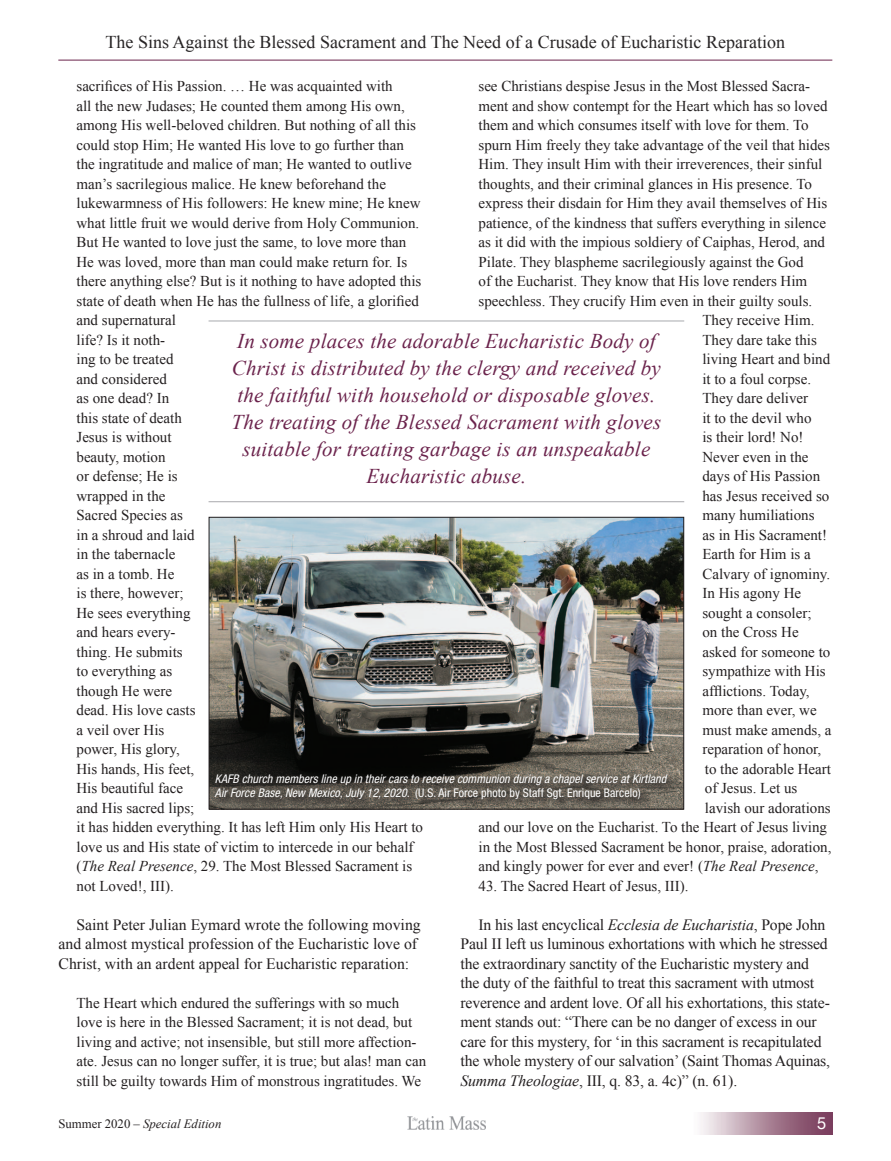
<style>
.page{position:relative;width:891px;height:1161px;background:#fff}
.page>*{position:absolute;margin:0;border:0;box-sizing:border-box;transform-origin:0 0}
.Call_Out{font:italic 21px/27px "Times New Roman";letter-spacing:.01em;color:#6b234c;text-align:center}
.headline_cont{font:18px "Times New Roman";color:#282526}
.t1{font:16.5px "Helvetica Neue";color:#fff}
.Body_text{font:15.75px/19.5px "Times New Roman";letter-spacing:-.01em;color:#231f20}
.Body_text_quote{font:15px/19.5px "Times New Roman";color:#231f20}
.t2{font:italic 12.75px "Times New Roman";color:#231f20}
.t3{font:italic condensed 12px/14.4px "Helvetica Neue";letter-spacing:.005em;color:#fff}
.s1{font-style:italic}
.s2{font-style:normal}
</style>
<div class="page">
<img style="left:700px;top:1112px;width:132px;height:22px">
<img style="left:408px;top:1117px;width:77px;height:12px">
<hr style="left:209px;top:321px;width:475px;height:1px;background:#a8a9ad">
<hr style="left:209px;top:501px;width:475px;height:1px;background:#a8a9ad">
<hr style="left:58px;top:60px;width:774px;height:1px;background:#6b234c">
<img style="left:211px;top:519px;width:471px;height:289px">
<div style="left:211px;top:770px;width:468px;height:41px;background:#231f20;opacity:.75"></div>
<p class="headline_cont" style="left:106px;top:30px;width:681px">The Sins Against the Blessed Sacrament and The Need of a Crusade of Eucharistic Reparation</p>
<p class="Body_text_quote" style="left:76px;top:76px;width:348px">sacrifices of His Passion. … He was acquainted with<br>all the new Judases; He counted them among His own, among His well-beloved children. But nothing of all this could stop Him; He wanted His love to go further than the ingratitude and malice of man; He wanted to outlive man’s sacrilegious malice. He knew beforehand the lukewarmness of His followers: He knew mine; He knew what little fruit we would derive from Holy Communion.<br>But He wanted to love just the same, to love more than<br>He was loved, more than man could make return for. Is there anything else? But is it nothing to have adopted this state of death when He has the fullness of life, a glorified and supernatural<br>life? Is it noth-<br>ing to be treated<br>and considered<br>as one dead? In<br>this state of death<br>Jesus is without<br>beauty, motion<br>or defense; He is<br>wrapped in the<br>Sacred Species as<br>in a shroud and laid<br>in the tabernacle<br>as in a tomb. He<br>is there, however;<br>He sees everything<br>and hears every-<br>thing. He submits<br>to everything as<br>though He were<br>dead. His love casts<br>a veil over His<br>power, His glory,<br>His hands, His feet,<br>His beautiful face<br>and His sacred lips;<br>it has hidden everything. It has left Him only His Heart to love us and His state of victim to intercede in our behalf (<span class="s1">The Real Presence</span>, 29. The Most Blessed Sacrament is not Loved!, III).</p>
<p class="Body_text" style="left:58px;top:915px;width:364px;text-indent:18px">Saint Peter Julian Eymard wrote the following moving and almost mystical profession of the Eucharistic love of<br>Christ, with an ardent appeal for Eucharistic reparation:</p>
<p class="Body_text_quote" style="left:76px;top:993px;width:351px">The Heart which endured the sufferings with so much love is here in the Blessed Sacrament; it is not dead, but living and active; not insensible, but still more affection&shy;ate. Jesus can no longer suffer, it is true; but alas! man can still be guilty towards Him of monstrous ingratitudes. We</p>
<p class="Body_text_quote" style="left:478px;top:76px;width:333px">see Christians despise Jesus in the Most Blessed Sacra-</p>
<p class="Body_text_quote" style="left:478px;top:96px;width:351px">ment and show contempt for the Heart which has so loved</p>
<p class="Body_text_quote" style="left:478px;top:115px;width:332px">them and which consumes itself with love for them. To</p>
<p class="Body_text_quote" style="left:478px;top:135px;width:353px">spurn Him freely they take advantage of the veil that hides</p>
<p class="Body_text_quote" style="left:478px;top:154px;width:345px">Him. They insult Him with their irreverences, their sinful</p>
<p class="Body_text_quote" style="left:478px;top:174px;width:335px">thoughts, and their criminal glances in His presence. To</p>
<p class="Body_text_quote" style="left:478px;top:193px;width:350px">express their disdain for Him they avail themselves of His</p>
<p class="Body_text_quote" style="left:478px;top:213px;width:349px">patience, of the kindness that suffers everything in silence</p>
<p class="Body_text_quote" style="left:478px;top:232px;width:348px">as it did with the impious soldiery of Caiphas, Herod, and</p>
<p class="Body_text_quote" style="left:478px;top:252px;width:327px">Pilate. They blaspheme sacrilegiously against the God</p>
<p class="Body_text_quote" style="left:478px;top:271px;width:330px">of the Eucharist. They know that His love renders Him</p>
<p class="Body_text_quote" style="left:478px;top:291px;width:335px">speechless. They crucify Him even in their guilty souls.</p>
<p class="Body_text_quote" style="left:702px;top:310px;width:114px">They receive Him.</p>
<p class="Body_text_quote" style="left:702px;top:330px;width:116px">They dare take this</p>
<p class="Body_text_quote" style="left:702px;top:349px;width:129px">living Heart and bind</p>
<p class="Body_text_quote" style="left:702px;top:369px;width:110px">it to a foul corpse.</p>
<p class="Body_text_quote" style="left:702px;top:388px;width:107px">They dare deliver</p>
<p class="Body_text_quote" style="left:702px;top:408px;width:111px">it to the devil who</p>
<p class="Body_text_quote" style="left:702px;top:427px;width:103px">is their lord! No!</p>
<p class="Body_text_quote" style="left:702px;top:447px;width:108px">Never even in the</p>
<p class="Body_text_quote" style="left:702px;top:466px;width:119px">days of His Passion</p>
<p class="Body_text_quote" style="left:702px;top:486px;width:129px">has Jesus received so</p>
<p class="Body_text_quote" style="left:702px;top:505px;width:114px">many humiliations</p>
<p class="Body_text_quote" style="left:702px;top:525px;width:126px">as in His Sacrament!</p>
<p class="Body_text_quote" style="left:702px;top:544px;width:110px">Earth for Him is a</p>
<p class="Body_text_quote" style="left:702px;top:564px;width:129px">Calvary of ignominy.</p>
<p class="Body_text_quote" style="left:702px;top:583px;width:100px">In His agony He</p>
<p class="Body_text_quote" style="left:702px;top:603px;width:111px">sought a consoler;</p>
<p class="Body_text_quote" style="left:702px;top:622px;width:98px">on the Cross He</p>
<p class="Body_text_quote" style="left:702px;top:642px;width:129px">asked for someone to</p>
<p class="Body_text_quote" style="left:702px;top:661px;width:125px">sympathize with His</p>
<p class="Body_text_quote" style="left:702px;top:681px;width:109px">afflictions. Today,</p>
<p class="Body_text_quote" style="left:702px;top:700px;width:116px">more than ever, we</p>
<p class="Body_text_quote" style="left:702px;top:720px;width:131px">must make amends, a</p>
<p class="Body_text_quote" style="left:702px;top:739px;width:120px">reparation of honor,</p>
<p class="Body_text_quote" style="left:705px;top:759px;width:128px">to the adorable Heart</p>
<p class="Body_text_quote" style="left:705px;top:778px;width:94px">of Jesus. Let us</p>
<p class="Body_text_quote" style="left:705px;top:798px;width:127px">lavish our adorations</p>
<p class="Body_text_quote" style="left:478px;top:817px;width:350px">and our love on the Eucharist. To the Heart of Jesus living</p>
<p class="Body_text_quote" style="left:478px;top:837px;width:355px">in the Most Blessed Sacrament be honor, praise, adoration,</p>
<p class="Body_text_quote" style="left:478px;top:856px;width:342px">and kingly power for ever and ever! (<span class="s1">The Real Presence</span>,</p>
<p class="Body_text_quote" style="left:478px;top:876px;width:212px">43. The Sacred Heart of Jesus, III).</p>
<p class="Body_text" style="left:460px;top:915px;width:371px;text-indent:18px">In his last encyclical <span class="s1">Ecclesia de Eucharistia</span>, Pope John Paul II left us luminous exhortations with which he stressed the extraordinary sanctity of the Eucharistic mystery and the duty of the faithful to treat this sacrament with utmost reverence and ardent love. Of all his exhortations, this state&shy;ment stands out: “There can be no danger of excess in our care for this mystery, for ‘in this sacrament is recapitulated the whole mystery of our salvation’ (Saint Thomas Aquinas, <span class="s1">Summa Theologiae</span>, III, q. 83, a. 4c)” (n. 61).</p>
<p class="Call_Out" style="left:231px;top:327px;width:431px">In some places the adorable Eucharistic Body of Christ is distributed by the clergy and received by the faithful with household or disposable gloves.<br>The treating of the Blessed Sacrament with gloves suitable for treating garbage is an unspeakable Eucharistic abuse.</p>
<p class="t3" style="left:215px;top:771px;width:453px">KAFB church members line up in their cars to receive communion during a chapel service at Kirtland<br>Air Force Base, New Mexico, July 12, 2020. <span class="s2">(U.S. Air Force photo by Staff Sgt. Enrique Barcelo)</span></p>
<p class="t2" style="left:58px;top:1115px;width:164px"><span class="s2">Summer 2020 –</span> Special Edition</p>
<p class="t1" style="left:817px;top:1111px;width:11px">5</p>
</div>
